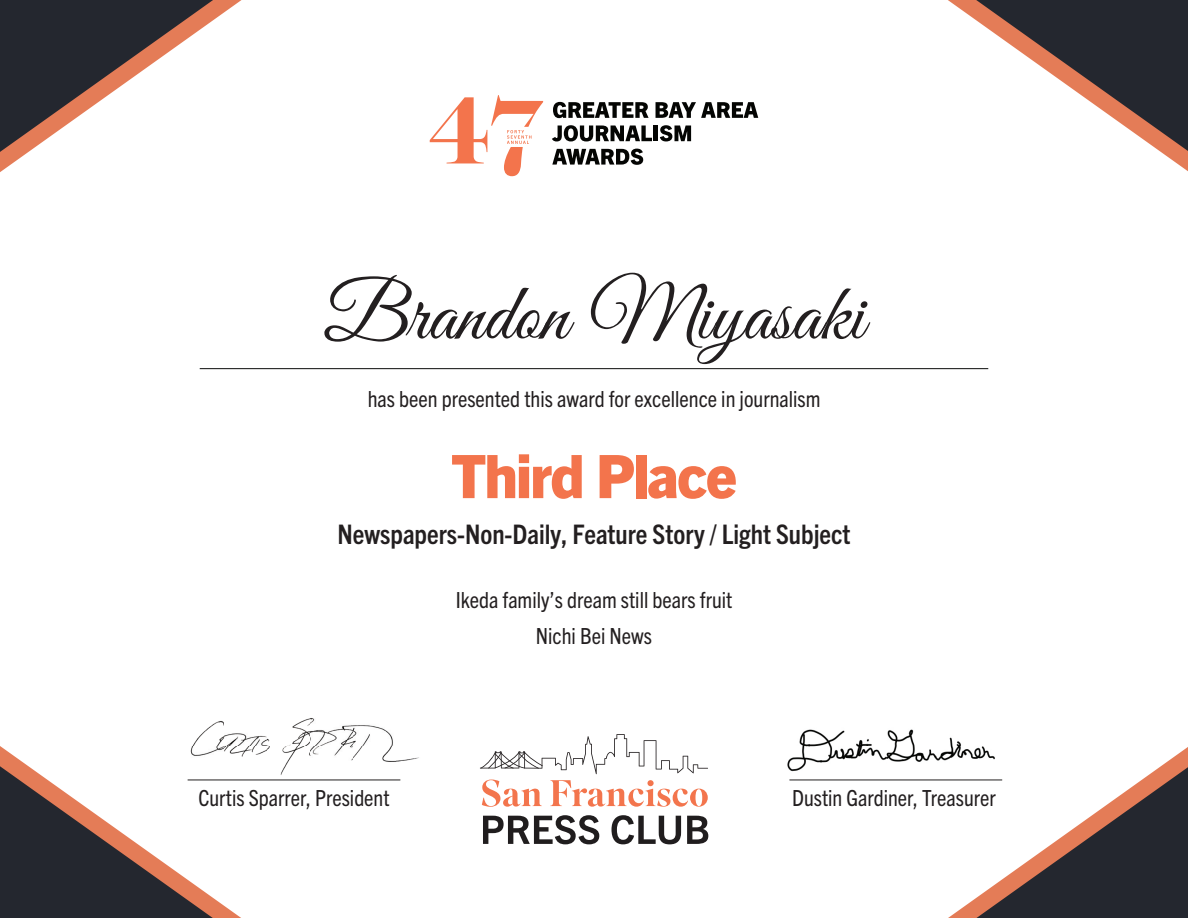
<style>
.page{position:relative;width:1188px;height:918px;background:#fff}
.page>*{position:absolute;margin:0;border:0;box-sizing:border-box;transform-origin:0 0}
.t1{font:81px "Great Vibes";color:#231f20}
.t2{font:800 60px "Trade Gothic Next LT Pro";letter-spacing:-.03em;color:#f3744c}
.t3{font:700 condensed 27px "Trade Gothic Next";color:#231f20}
.t4{font:condensed 22.5px/36px "Trade Gothic Next";color:#231f20;text-align:center}
</style>
<div class="page">
<img style="left:787px;top:729px;width:197px;height:43px">
<img style="left:192px;top:718px;width:227px;height:63px">
<hr style="left:188px;top:780px;width:212px;height:1px;background:#231f20">
<hr style="left:789px;top:780px;width:213px;height:1px;background:#231f20">
<svg style="left:553px;top:102px;width:96px;height:16px"></svg>
<svg style="left:656px;top:102px;width:102px;height:16px"></svg>
<svg style="left:552px;top:125px;width:100px;height:16px"></svg>
<hr style="left:654px;top:126px;width:4px;height:15px;background:#040503">
<svg style="left:660px;top:125px;width:31px;height:16px"></svg>
<svg style="left:552px;top:149px;width:91px;height:16px"></svg>
<svg style="left:430px;top:95px;width:113px;height:81px"></svg>
<svg style="left:948px;top:747px;width:240px;height:171px"></svg>
<svg style="left:0;top:0;width:242px;height:172px"></svg>
<svg style="left:0;top:746px;width:241px;height:172px"></svg>
<svg style="left:948px;top:0;width:240px;height:171px"></svg>
<svg style="left:480px;top:734px;width:228px;height:40px"></svg>
<svg style="left:483px;top:815px;width:116px;height:29px"></svg>
<svg style="left:612px;top:815px;width:69px;height:29px"></svg>
<svg style="left:687px;top:816px;width:21px;height:28px"></svg>
<svg style="left:482px;top:780px;width:60px;height:27px"></svg>
<svg style="left:550px;top:780px;width:158px;height:27px"></svg>
<hr style="left:200px;top:368px;width:788px;height:1px;background:#0b0c0b">
<h1 class="t1" style="left:324px;top:270px;width:542px">Brandon Miyasaki</h1>
<p class="t4" style="left:368px;top:381px;width:454px">has been presented this award for excellence in journalism</p>
<h2 class="t2" style="left:451px;top:435px;width:287px">Third Place</h2>
<p class="t3" style="left:338px;top:518px;width:514px">Newspapers-Non-Daily, Feature Story / Light Subject</p>
<p class="t4" style="left:456px;top:582px;width:278px">Ikeda family’s dream still bears fruit<br>Nichi Bei News</p>
<p class="t4" style="left:198px;top:779px;width:193px">Curtis Sparrer, President</p>
<p class="t4" style="left:792px;top:779px;width:205px">Dustin Gardiner, Treasurer</p>
</div>
